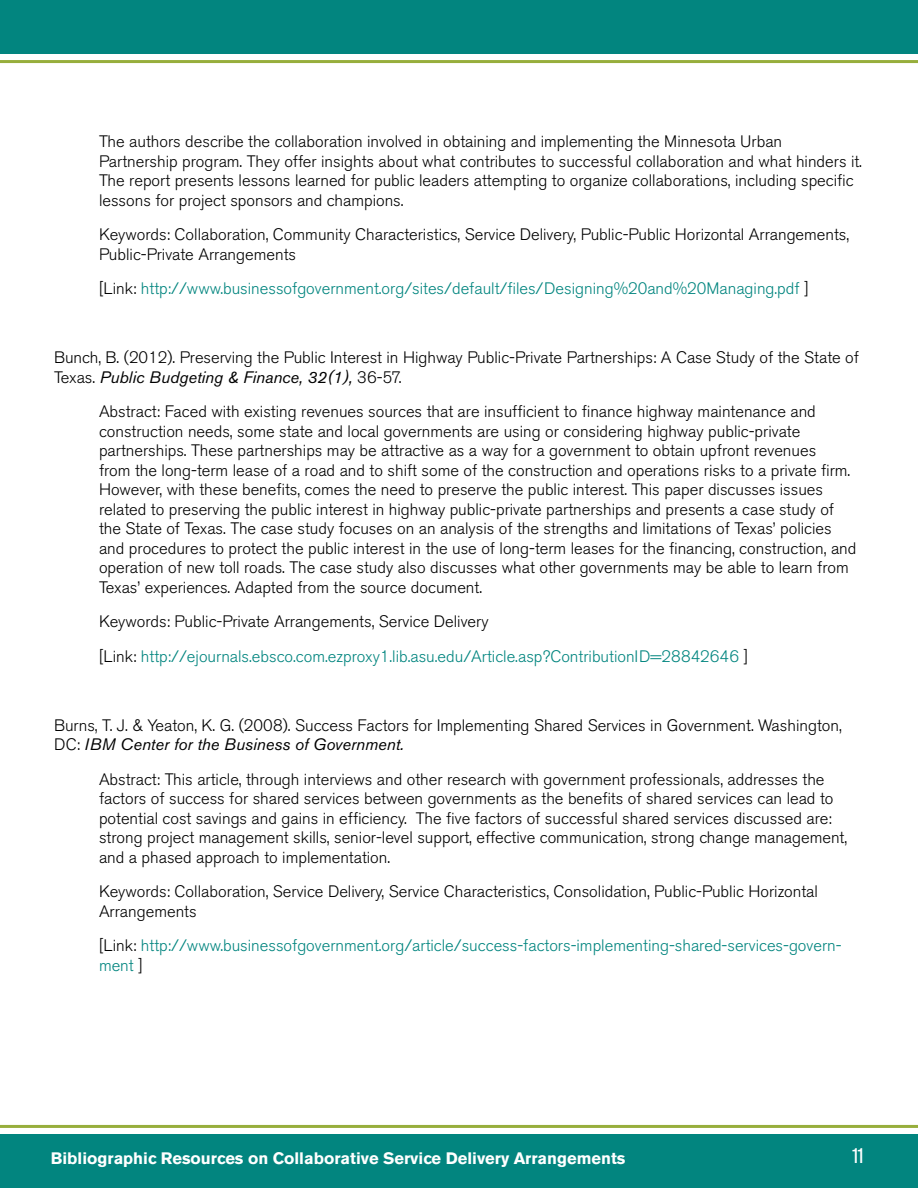
<style>
.page{position:relative;width:918px;height:1188px;background:#fff}
.page>*{position:absolute;margin:0;border:0;box-sizing:border-box;transform-origin:0 0}
.t1{font:condensed 21px "Akzidenz Grotesk BE";color:#fff}
.t2{font:300 16.5px/19.5px "Akzidenz Grotesk BE";color:#000}
.t3{font:300 16.5px/34.5px "Akzidenz Grotesk BE";color:#02857f}
.t4{font:700 16.5px "Akzidenz Grotesk BE";color:#fff}
.s1{color:#000}
.s2{font-weight:400;font-style:italic}
</style>
<div class="page">
<div style="left:0;top:0;width:918px;height:54px;background:#02857f"></div>
<hr style="left:0;top:60px;width:918px;height:3px;background:#97ae3c">
<div style="left:0;top:1134px;width:918px;height:54px;background:#02857f"></div>
<hr style="left:0;top:1125px;width:918px;height:3px;background:#97ae3c">
<p class="t2" style="left:99px;top:132px;width:765px">The authors describe the collaboration involved in obtaining and implementing the Minnesota Urban Partnership program. They offer insights about what contributes to successful collaboration and what hinders it.<br>The report presents lessons learned for public leaders attempting to organize collaborations, including specific lessons for project sponsors and champions.</p>
<p class="t2" style="left:99px;top:225px;width:752px">Keywords: Collaboration, Community Characteristics, Service Delivery, Public-Public Horizontal Arrangements,<br>Public-Private Arrangements</p>
<p class="t3" style="left:99px;top:272px;width:711px"><span class="s1">[Link:</span> http://www.businessofgovernment.org/sites/default/files/Designing%20and%20Managing.pdf <span class="s1">]</span></p>
<p class="t2" style="left:54px;top:348px;width:807px">Bunch, B. (2012). Preserving the Public Interest in Highway Public-Private Partnerships: A Case Study of the State of<br>Texas. <span class="s2">Public Budgeting &amp; Finance, 32(1),</span> 36-57.</p>
<p class="t2" style="left:99px;top:402px;width:759px">Abstract: Faced with existing revenues sources that are insufficient to finance highway maintenance and construction needs, some state and local governments are using or considering highway public-private partnerships. These partnerships may be attractive as a way for a government to obtain upfront revenues<br>from the long-term lease of a road and to shift some of the construction and operations risks to a private firm.<br>However, with these benefits, comes the need to preserve the public interest. This paper discusses issues related to preserving the public interest in highway public-private partnerships and presents a case study of the State of Texas. The case study focuses on an analysis of the strengths and limitations of Texas’ policies and procedures to protect the public interest in the use of long-term leases for the financing, construction, and operation of new toll roads. The case study also discusses what other governments may be able to learn from Texas’ experiences. Adapted from the source document.</p>
<p class="t3" style="left:99px;top:605px;width:651px"><span class="s1">Keywords: Public-Private Arrangements, Service Delivery<br>[Link:</span> http://ejournals.ebsco.com.ezproxy1.lib.asu.edu/Article.asp?ContributionID=28842646 <span class="s1">]</span></p>
<p class="t2" style="left:54px;top:716px;width:789px">Burns, T. J. &amp; Yeaton, K. G. (2008). Success Factors for Implementing Shared Services in Government. Washington,<br>DC: <span class="s2">IBM Center for the Business of Government.</span></p>
<p class="t2" style="left:99px;top:770px;width:750px">Abstract: This article, through interviews and other research with government professionals, addresses the factors of success for shared services between governments as the benefits of shared services can lead to potential cost savings and gains in efficiency. The five factors of successful shared services discussed are: strong project management skills, senior-level support, effective communication, strong change management, and a phased approach to implementation.</p>
<p class="t2" style="left:99px;top:882px;width:720px">Keywords: Collaboration, Service Delivery, Service Characteristics, Consolidation, Public-Public Horizontal<br>Arrangements</p>
<p class="t3" style="left:99px;top:936px;width:744px;line-height:19.5px"><span class="s1">[Link:</span> http://www.businessofgovernment.org/article/success-factors-implementing-shared-services-govern&shy;ment <span class="s1">]</span></p>
<p class="t4" style="left:51px;top:1148px;width:576px">Bibliographic Resources on Collaborative Service Delivery Arrangements</p>
<p class="t1" style="left:852px;top:1144px;width:15px">11</p>
</div>
